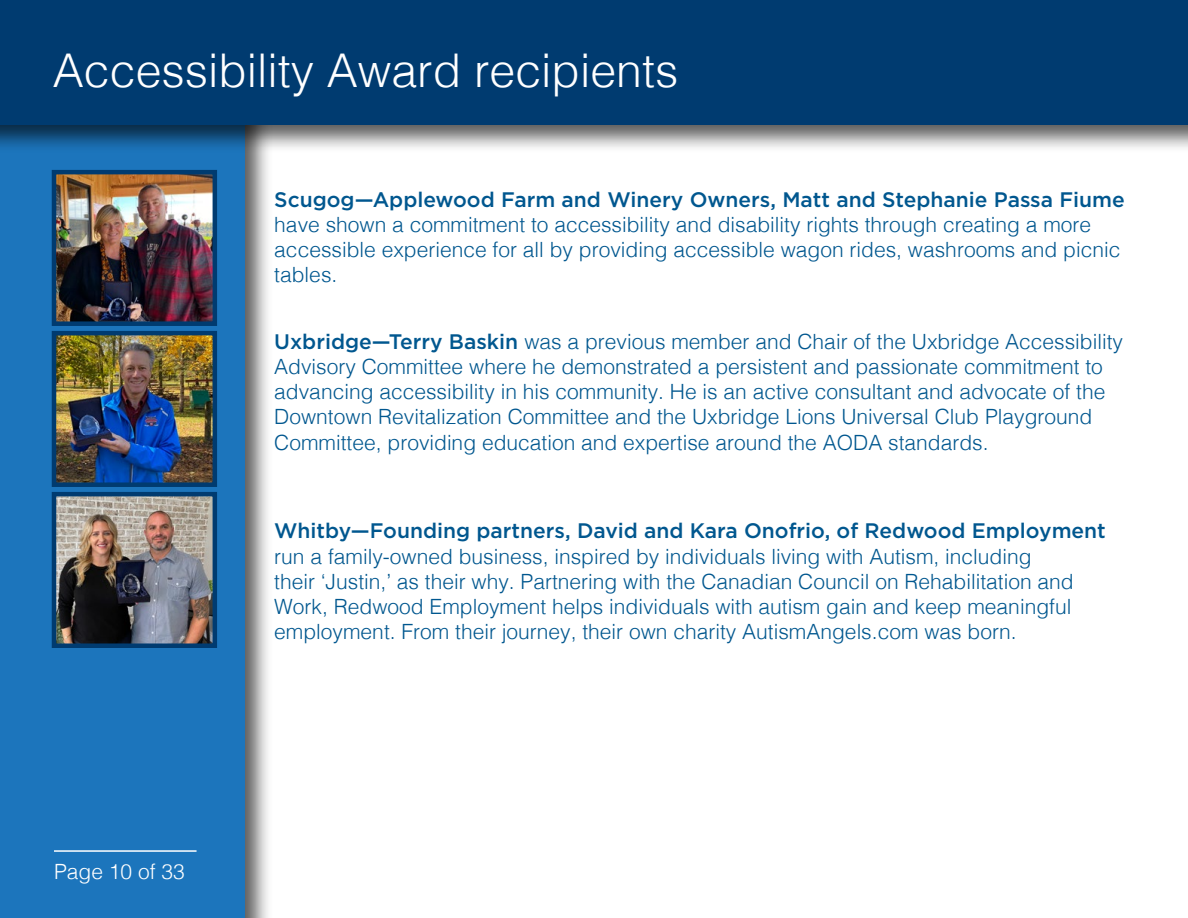
<style>
.page{position:relative;width:1188px;height:918px;background:#fff}
.page>*{position:absolute;margin:0;border:0;box-sizing:border-box;transform-origin:0 0}
.t1{font:300 46.5px "Helvetica";color:#fff}
.t2{font:300 21px/25.2px "Helvetica";color:#00578f}
.t3{font:300 21px "Helvetica";color:#fff}
.s1{font-family:"Gotham";font-weight:500}
</style>
<div class="page">
<div style="left:0;top:71px;width:273px;height:847px;background:#000;opacity:.65"></div>
<div style="left:0;top:99px;width:244px;height:819px;background:#1c75bc"></div>
<div style="left:0;top:0;width:1188px;height:154px;background:#000;opacity:.65"></div>
<div style="left:0;top:0;width:1188px;height:125px;background:#003b70"></div>
<img style="left:57px;top:175px;width:155px;height:146px">
<div style="left:52px;top:170px;width:165px;height:156px;border:4px solid #003b70"></div>
<img style="left:57px;top:336px;width:155px;height:146px">
<div style="left:52px;top:331px;width:165px;height:156px;border:4px solid #003b70"></div>
<img style="left:57px;top:497px;width:155px;height:146px">
<div style="left:52px;top:492px;width:165px;height:156px;border:4px solid #003b70"></div>
<hr style="left:54px;top:850px;width:143px;height:2px;background:#fff">
<h3 class="t1" style="left:53px;top:31px;width:627px">Accessibility Award recipients</h3>
<p class="t2" style="left:274px;top:185px;width:852px"><span class="s1">Scugog—Applewood Farm and Winery Owners, Matt and Stephanie Passa Fiume </span>have shown a commitment to accessibility and disability rights through creating a more accessible experience for all by providing accessible wagon rides, washrooms and picnic tables.</p>
<p class="t2" style="left:274px;top:327px;width:850px"><span class="s1">Uxbridge—Terry Baskin</span> was a previous member and Chair of the Uxbridge Accessibility Advisory Committee where he demonstrated a persistent and passionate commitment to advancing accessibility in his community. He is an active consultant and advocate of the Downtown Revitalization Committee and the Uxbridge Lions Universal Club Playground Committee, providing education and expertise around the AODA standards.</p>
<p class="t3" style="left:54px;top:854px;width:132px">Page 10 of 33</p>
<p class="t2" style="left:274px;top:517px;width:833px"><span class="s1">Whitby—Founding partners, David and Kara Onofrio, of Redwood Employment </span>run a family-owned business, inspired by individuals living with Autism, including<br>their ‘Justin,’ as their why. Partnering with the Canadian Council on Rehabilitation and Work, Redwood Employment helps individuals with autism gain and keep meaningful employment. From their journey, their own charity AutismAngels.com was born.</p>
</div>
